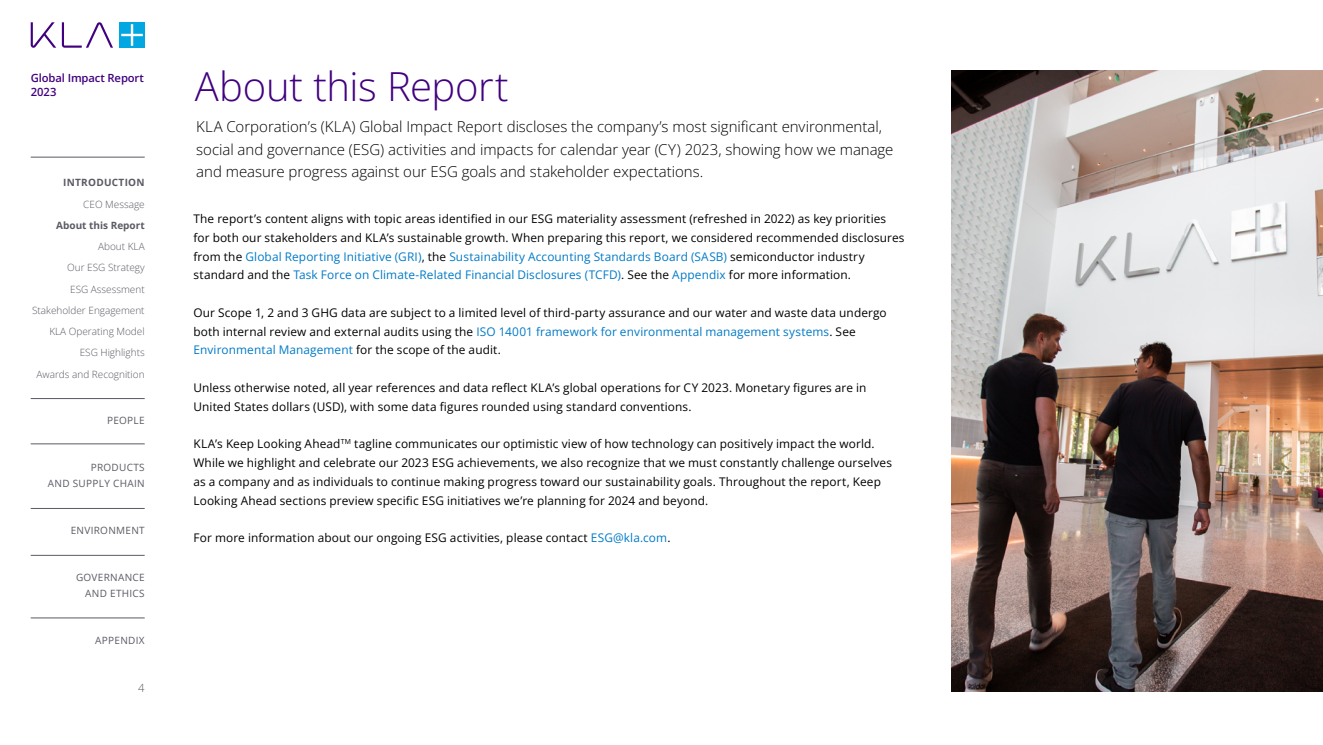
<style>
.page{position:relative;width:1323px;height:745px;background:#fff}
.page>*{position:absolute;margin:0;border:0;box-sizing:border-box;transform-origin:0 0}
.t1{font:300 40px "Open Sans";letter-spacing:-.005em;color:#41007f}
.t2{font:300 15px/22.5px "Open Sans";color:#000}
.t3{font:11.88px/18.8px "Open Sans";letter-spacing:.01em;color:#000}
.t4{font:600 11.25px/13.5px "Open Sans";letter-spacing:-.01em;color:#41007f}
.t5{font:300 11.25px "Open Sans";color:#5a5a64}
.t6{font:300 10px/21.2px "Open Sans";color:#5a5a64;text-align:right}
.t7{font:10px/16.2px "Open Sans";letter-spacing:.03em;color:#5a5a64;text-align:right}
.t8{font:700 10px "Open Sans";color:#5a5a64}
.t9{font:700 10px "Open Sans";letter-spacing:.03em;color:#5a5a64}
.s1{color:#007ac7}
</style>
<div class="page">
<svg style="left:62px;top:22px;width:51px;height:26px"></svg>
<svg style="left:31px;top:22px;width:25px;height:26px"></svg>
<div style="left:119px;top:22px;width:26px;height:26px;background:#00a7e1"></div>
<svg style="left:121px;top:24px;width:22px;height:22px"></svg>
<hr style="left:31px;top:398px;width:114px;height:1px;background:#5a5a64">
<hr style="left:31px;top:157px;width:114px;height:1px;background:#5a5a64">
<hr style="left:31px;top:443px;width:114px;height:1px;background:#5a5a64">
<hr style="left:31px;top:508px;width:114px;height:1px;background:#5a5a64">
<hr style="left:31px;top:554px;width:114px;height:1px;background:#5a5a64">
<hr style="left:31px;top:617px;width:114px;height:1px;background:#5a5a64">
<img style="left:951px;top:70px;width:372px;height:621px">
<p class="t4" style="left:31px;top:71px;width:115px">Global Impact Report<br>2023</p>
<p class="t9" style="left:63px;top:176px;width:83px">INTRODUCTION</p>
<p class="t6" style="left:83px;top:193px;width:63px">CEO Message</p>
<p class="t8" style="left:56px;top:218px;width:90px">About this Report</p>
<p class="t6" style="left:32px;top:235px;width:114px">About KLA<br>Our ESG Strategy<br>ESG Assessment<br>Stakeholder Engagement<br>KLA Operating Model<br>ESG Highlights<br>Awards and Recognition</p>
<p class="t7" style="left:107px;top:412px;width:39px">PEOPLE</p>
<p class="t7" style="left:48px;top:459px;width:98px">PRODUCTS<br>AND SUPPLY CHAIN</p>
<p class="t7" style="left:71px;top:522px;width:75px">ENVIRONMENT</p>
<p class="t7" style="left:76px;top:568px;width:70px">GOVERNANCE<br>AND ETHICS</p>
<p class="t7" style="left:95px;top:631px;width:51px">APPENDIX</p>
<p class="t5" style="left:138px;top:679px;width:8px">4</p>
<h1 class="t1" style="left:195px;top:59px;width:315px">About this Report</h1>
<p class="t2" style="left:196px;top:115px;width:698px">KLA Corporation’s (KLA) Global Impact Report discloses the company’s most significant environmental, social and governance (ESG) activities and impacts for calendar year (CY) 2023, showing how we manage and measure progress against our ESG goals and stakeholder expectations.</p>
<p class="t3" style="left:193px;top:209px;width:713px">The report’s content aligns with topic areas identified in our ESG materiality assessment (refreshed in 2022) as key priorities for both our stakeholders and KLA’s sustainable growth. When preparing this report, we considered recommended disclosures from the <span class="s1">Global Reporting Initiative (GRI)</span>, the <span class="s1">Sustainability Accounting Standards Board (SASB)</span> semiconductor industry standard and the <span class="s1">Task Force on Climate-Related Financial Disclosures (TCFD)</span>. See the <span class="s1">Appendix</span> for more information.</p>
<p class="t3" style="left:193px;top:303px;width:695px">Our Scope 1, 2 and 3 GHG data are subject to a limited level of third-party assurance and our water and waste data undergo both internal review and external audits using the <span class="s1">ISO 14001 framework for environmental management systems</span>. See<br><span class="s1">Environmental Management</span> for the scope of the audit.</p>
<p class="t3" style="left:193px;top:378px;width:675px">Unless otherwise noted, all year references and data reflect KLA’s global operations for CY 2023. Monetary figures are in<br>United States dollars (USD), with some data figures rounded using standard conventions.</p>
<p class="t3" style="left:193px;top:434px;width:700px">KLA’s Keep Looking Ahead<sup>TM</sup> tagline communicates our optimistic view of how technology can positively impact the world.<br>While we highlight and celebrate our 2023 ESG achievements, we also recognize that we must constantly challenge ourselves as a company and as individuals to continue making progress toward our sustainability goals. Throughout the report, Keep Looking Ahead sections preview specific ESG initiatives we’re planning for 2024 and beyond.</p>
<p class="t3" style="left:193px;top:528px;width:478px">For more information about our ongoing ESG activities, please contact <span class="s1">ESG@kla.com</span>.</p>
</div>
